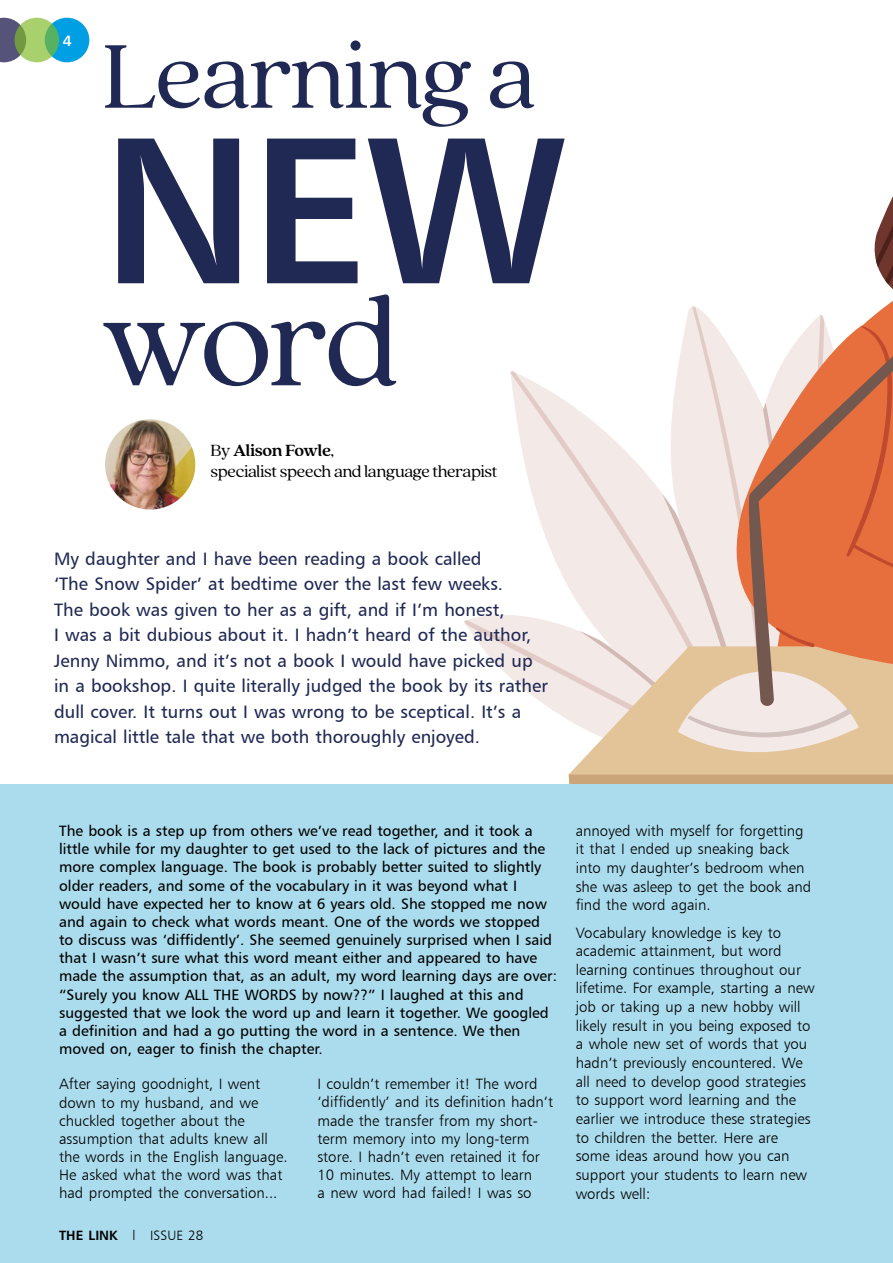
<style>
.page{position:relative;width:893px;height:1263px;background:#fff}
.page>*{position:absolute;margin:0;border:0;box-sizing:border-box;transform-origin:0 0}
.t1{font:208.5px "Humanist 777 BT Bold B";color:#202854}
.t2{font:138.3px "Quincy CF";color:#202854}
.t3{font:100.5px "Quincy CF";letter-spacing:-.02em;color:#202854}
.t4{font:18px/25.5px "Humanist 777 BT Roman B";color:#202854}
.t5{font:18px/21px "Quincy CF";letter-spacing:-.02em;color:#000}
.t6{font:15px/18.6px "Humanist 777 BT Light B";color:#000}
.t7{font:15px/18.1px "Humanist 777 BT Roman B";color:#000}
.t8{font:15px "Humanist 777 BT Bold B";color:#fff}
.t9{font:13.5px "Humanist 777 BT Light B";color:#000}
.s1{font-weight:700}
.s2{font-family:"Humanist 777 BT Bold B"}
</style>
<div class="page">
<svg style="left:464px;top:196px;width:429px;height:588px"></svg>
<div style="left:0;top:784px;width:893px;height:479px;background:#abdced"></div>
<img style="left:104px;top:418px;width:93px;height:93px;border-radius:47px">
<div style="left:102px;top:416px;width:96px;height:97px;border:3px solid #fff;border-radius:50%"></div>
<svg style="left:0;top:18px;width:26px;height:44px"></svg>
<div style="left:45px;top:18px;width:44px;height:44px;background:#009fe3;border-radius:50%"></div>
<svg style="left:15px;top:18px;width:44px;height:44px;background:#8ec164"></svg>
<p class="t8" style="left:63px;top:31px;width:10px">4</p>
<h3 class="t3" style="left:102px;top:18px;width:435px">Learning a</h3>
<h1 class="t1" style="left:102px;top:79px;width:466px">NEW</h1>
<h2 class="t2" style="left:102px;top:261px;width:299px">word</h2>
<p class="t5" style="left:210px;top:440px;width:289px">By <span class="s1">Alison Fowle</span>,<br>specialist speech and language therapist</p>
<p class="t4" style="left:54px;top:545px;width:495px">My daughter and I have been reading a book called<br>‘The Snow Spider’ at bedtime over the last few weeks.<br>The book was given to her as a gift, and if I’m honest,<br>I was a bit dubious about it. I hadn’t heard of the author, Jenny Nimmo, and it’s not a book I would have picked up in a bookshop. I quite literally judged the book by its rather dull cover. It turns out I was wrong to be sceptical. It’s a magical little tale that we both thoroughly enjoyed.</p>
<p class="t7" style="left:59px;top:821px;width:499px">The book is a step up from others we’ve read together, and it took a little while for my daughter to get used to the lack of pictures and the more complex language. The book is probably better suited to slightly older readers, and some of the vocabulary in it was beyond what I would have expected her to know at 6 years old. She stopped me now and again to check what words meant. One of the words we stopped to discuss was ‘diffidently’. She seemed genuinely surprised when I said that I wasn’t sure what this word meant either and appeared to have made the assumption that, as an adult, my word learning days are over: “Surely you know ALL THE WORDS by now??” I laughed at this and suggested that we look the word up and learn it together. We googled a definition and had a go putting the word in a sentence. We then moved on, eager to finish the chapter.</p>
<p class="t6" style="left:59px;top:1075px;width:230px;line-height:18.1px">After saying goodnight, I went down to my husband, and we chuckled together about the assumption that adults knew all the words in the English language.<br>He asked what the word was that had prompted the conversation...</p>
<p class="t6" style="left:317px;top:1075px;width:237px;line-height:18.1px">I couldn’t remember it! The word ‘diffidently’ and its definition hadn’t made the transfer from my short&shy;term memory into my long-term store. I hadn’t even retained it for<br>10 minutes. My attempt to learn<br>a new word had failed! I was so</p>
<p class="t9" style="left:59px;top:1227px;width:146px"><span class="s2">THE LINK</span> l ISSUE 28</p>
<p class="t6" style="left:576px;top:821px;width:237px">annoyed with myself for forgetting it that I ended up sneaking back into my daughter’s bedroom when she was asleep to get the book and find the word again.</p>
<p class="t6" style="left:576px;top:923px;width:240px">Vocabulary knowledge is key to academic attainment, but word learning continues throughout our lifetime. For example, starting a new job or taking up a new hobby will likely result in you being exposed to a whole new set of words that you hadn’t previously encountered. We all need to develop good strategies to support word learning and the earlier we introduce these strategies to children the better. Here are some ideas around how you can support your students to learn new words well:</p>
</div>
